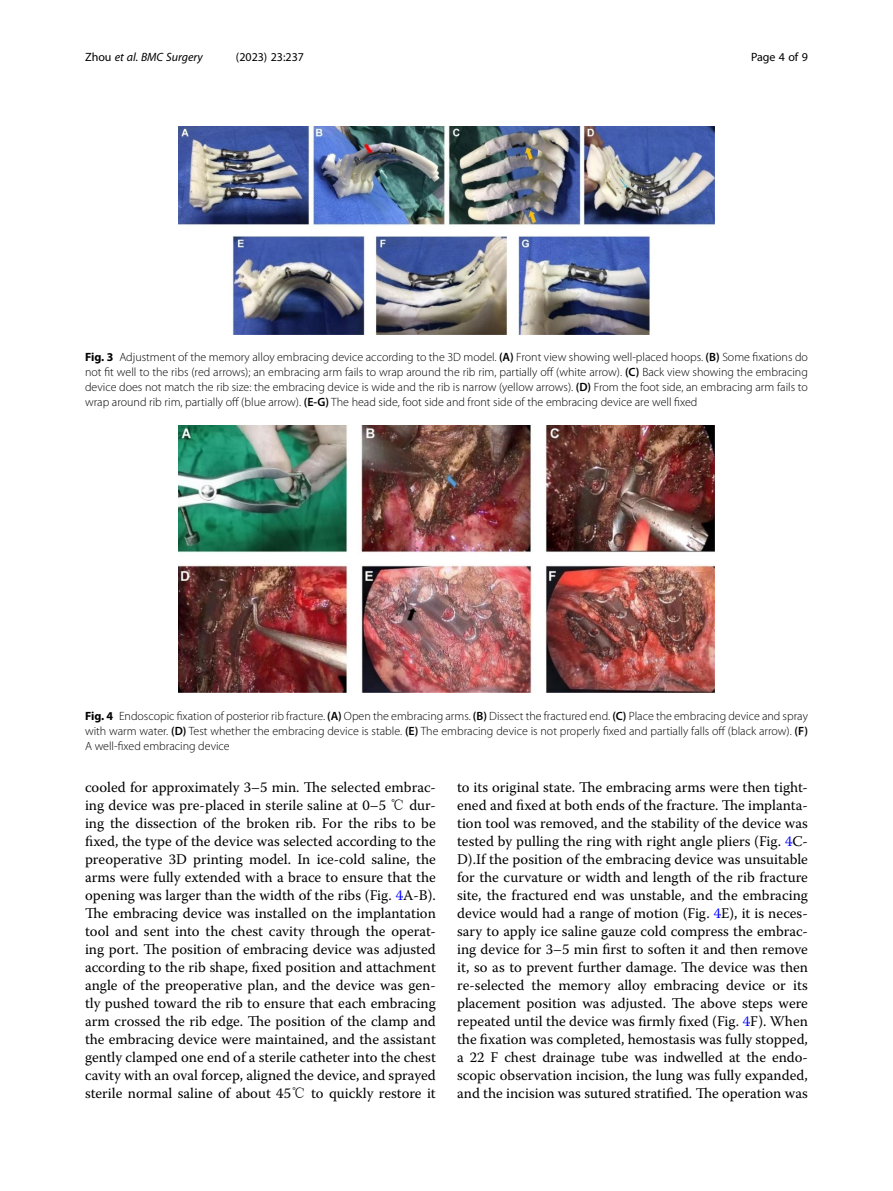
<style>
.page{position:relative;width:893px;height:1191px;background:#fff}
.page>*{position:absolute;margin:0;border:0;box-sizing:border-box;transform-origin:0 0}
.Body_Text_Indent{font:14.7px/18px "Warnock Pro";color:#000;text-align:justify}
.Figure_Caption{font:300 12px/15px "Myriad Pro";color:#000;text-align:justify}
.t1{font:12px "Myriad Pro";color:#000}
.t2{font:italic 12px "Myriad Pro";color:#000}
.s1{font-style:normal}
.s2{font-weight:700}
.s3{font-weight:600}
.s4{font-family:"Sim Sun"}
.s5{color:#00f}
</style>
<div class="page">
<img style="left:178px;top:426px;width:536px;height:267px">
<img style="left:178px;top:126px;width:536px;height:208px">
<p class="t2" style="left:85px;top:50px;width:119px"><span class="s1">Zhou</span> et al. BMC Surgery</p>
<p class="t1" style="left:236px;top:50px;width:70px">(2023) 23:237</p>
<p class="t1" style="left:751px;top:50px;width:58px">Page 4 of 9</p>
<p class="Figure_Caption" style="left:85px;top:350px;width:724px"><span class="s2">Fig. 3</span> Adjustment of the memory alloy embracing device according to the 3D model. <span class="s3">(A)</span> Front view showing well-placed hoops. <span class="s3">(B)</span> Some fixations do not fit well to the ribs (red arrows); an embracing arm fails to wrap around the rib rim, partially off (white arrow). <span class="s3">(C)</span> Back view showing the embracing device does not match the rib size: the embracing device is wide and the rib is narrow (yellow arrows). <span class="s3">(D)</span> From the foot side, an embracing arm fails to wrap around rib rim, partially off (blue arrow). <span class="s3">(E-G)</span> The head side, foot side and front side of the embracing device are well fixed</p>
<p class="Figure_Caption" style="left:85px;top:708px;width:724px"><span class="s2">Fig. 4</span> Endoscopic fixation of posterior rib fracture. <span class="s3">(A)</span> Open the embracing arms. <span class="s3">(B)</span> Dissect the fractured end. <span class="s3">(C)</span> Place the embracing device and spray with warm water. <span class="s3">(D)</span> Test whether the embracing device is stable. <span class="s3">(E)</span> The embracing device is not properly fixed and partially falls off (black arrow). <span class="s3">(F)<br></span>A well-fixed embracing device</p>
<p class="Body_Text_Indent" style="left:85px;top:778px;width:352px">cooled for approximately 3–5 min. The selected embrac&shy;ing device was pre-placed in sterile saline at 0–5 <span class="s4">℃</span> dur&shy;ing the dissection of the broken rib. For the ribs to be fixed, the type of the device was selected according to the preoperative 3D printing model. In ice-cold saline, the arms were fully extended with a brace to ensure that the opening was larger than the width of the ribs (Fig. <span class="s5">4</span>A-B).<br>The embracing device was installed on the implantation tool and sent into the chest cavity through the operat&shy;ing port. The position of embracing device was adjusted according to the rib shape, fixed position and attachment angle of the preoperative plan, and the device was gen&shy;tly pushed toward the rib to ensure that each embracing arm crossed the rib edge. The position of the clamp and the embracing device were maintained, and the assistant gently clamped one end of a sterile catheter into the chest cavity with an oval forcep, aligned the device, and sprayed sterile normal saline of about 45<span class="s4">℃</span> to quickly restore it</p>
<p class="Body_Text_Indent" style="left:457px;top:778px;width:352px">to its original state. The embracing arms were then tight&shy;ened and fixed at both ends of the fracture. The implanta&shy;tion tool was removed, and the stability of the device was tested by pulling the ring with right angle pliers (Fig. <span class="s5">4</span>C-D).If the position of the embracing device was unsuitable for the curvature or width and length of the rib fracture site, the fractured end was unstable, and the embracing device would had a range of motion (Fig. <span class="s5">4</span>E), it is neces&shy;sary to apply ice saline gauze cold compress the embrac&shy;ing device for 3–5 min first to soften it and then remove it, so as to prevent further damage. The device was then re-selected the memory alloy embracing device or its placement position was adjusted. The above steps were repeated until the device was firmly fixed (Fig. <span class="s5">4</span>F). When the fixation was completed, hemostasis was fully stopped, a 22 F chest drainage tube was indwelled at the endo&shy;scopic observation incision, the lung was fully expanded, and the incision was sutured stratified. The operation was</p>
</div>
